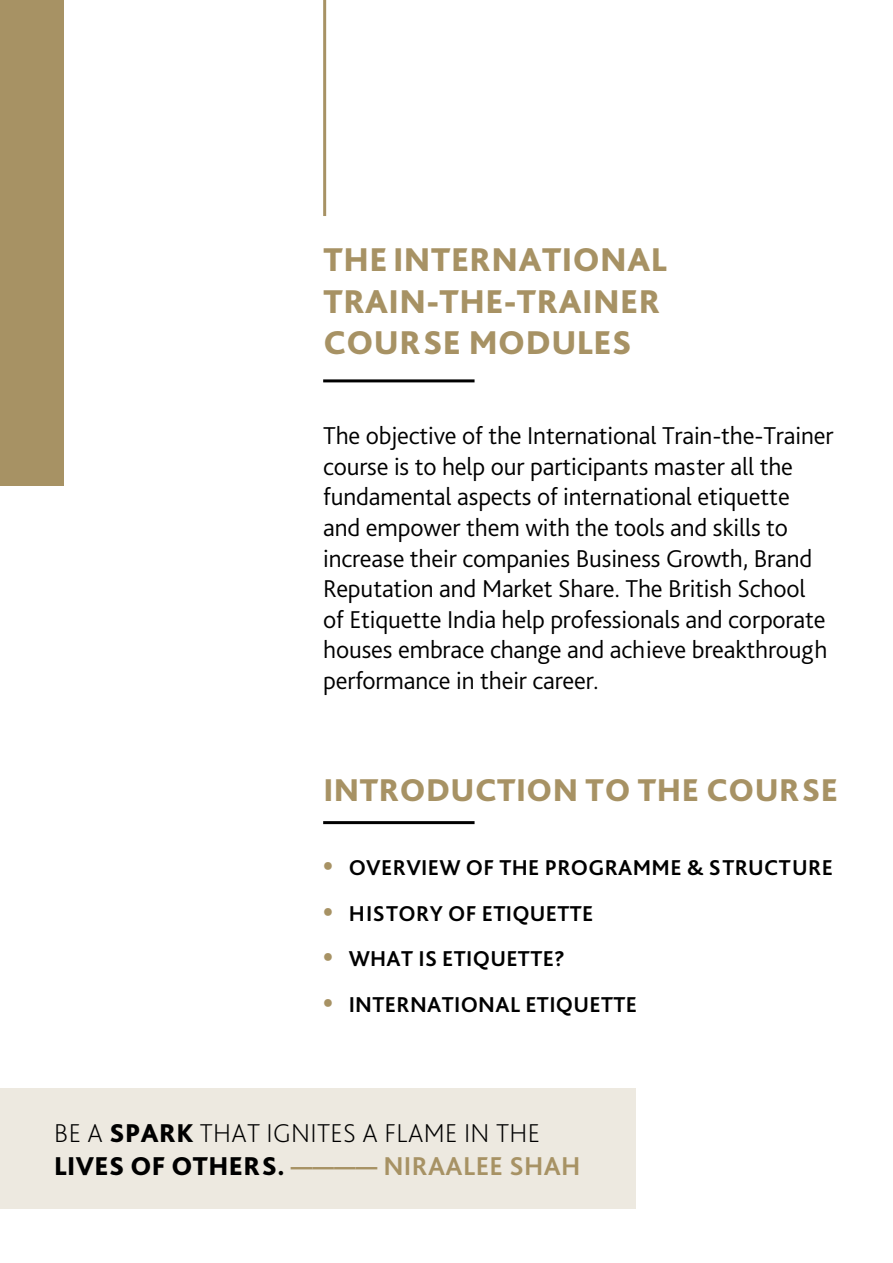
<style>
.page{position:relative;width:893px;height:1263px;background:#fff}
.page>*{position:absolute;margin:0;border:0;box-sizing:border-box;transform-origin:0 0}
.t1{font:800 34.5px/41.4px "Bliss Pro";letter-spacing:.015em;color:#a79264}
.t2{font:800 33px "Bliss Pro";letter-spacing:.015em;color:#a79264}
.t3{font:200 27px/32.4px "Bliss Pro";letter-spacing:.015em;color:#000}
.t4{font:300 25.5px/30.6px "Bliss Pro";letter-spacing:-.005em;color:#000}
.t5{font:700 22.5px "Bliss Pro";letter-spacing:.015em;color:#000}
.s1{font-weight:800;font-size:28.5px;color:#a79264}
.s2{font-weight:800}
.s3{font-weight:700;color:#a79264}
</style>
<div class="page">
<div style="left:0;top:0;width:64px;height:486px;background:#a79264"></div>
<div style="left:0;top:1089px;width:635px;height:120px;background:#ede9e0"></div>
<hr style="left:323px;top:0;width:3px;height:216px;background:#a79264">
<hr style="left:323px;top:821px;width:152px;height:3px;background:#000">
<hr style="left:323px;top:379px;width:152px;height:3px;background:#000">
<h1 class="t1" style="left:323px;top:238px;width:345px">THE INTERNATIONAL<br>TRAIN-THE-TRAINER<br>COURSE MODULES</h1>
<p class="t4" style="left:323px;top:420px;width:512px">The objective of the International Train-the-Trainer course is to help our participants master all the fundamental aspects of international etiquette<br>and empower them with the tools and skills to increase their companies Business Growth, Brand Reputation and Market Share. The British School<br>of Etiquette India help professionals and corporate houses embrace change and achieve breakthrough performance in their career.</p>
<p class="t2" style="left:323px;top:769px;width:516px">INTRODUCTION TO THE COURSE</p>
<p class="t5" style="left:323px;top:854px;width:511px"><span class="s1">•</span> OVERVIEW OF THE PROGRAMME &amp; STRUCTURE</p>
<p class="t5" style="left:323px;top:899px;width:272px"><span class="s1">•</span> HISTORY OF ETIQUETTE</p>
<p class="t5" style="left:323px;top:945px;width:243px"><span class="s1">•</span> WHAT IS ETIQUETTE?</p>
<p class="t5" style="left:323px;top:990px;width:315px"><span class="s1">•</span> INTERNATIONAL ETIQUETTE</p>
<p class="t3" style="left:54px;top:1116px;width:528px">BE A <span class="s2">SPARK</span> THAT IGNITES A FLAME IN THE<br><span class="s2">LIVES OF OTHERS.</span> <span class="s3">———— NIRAALEE SHAH</span></p>
</div>
